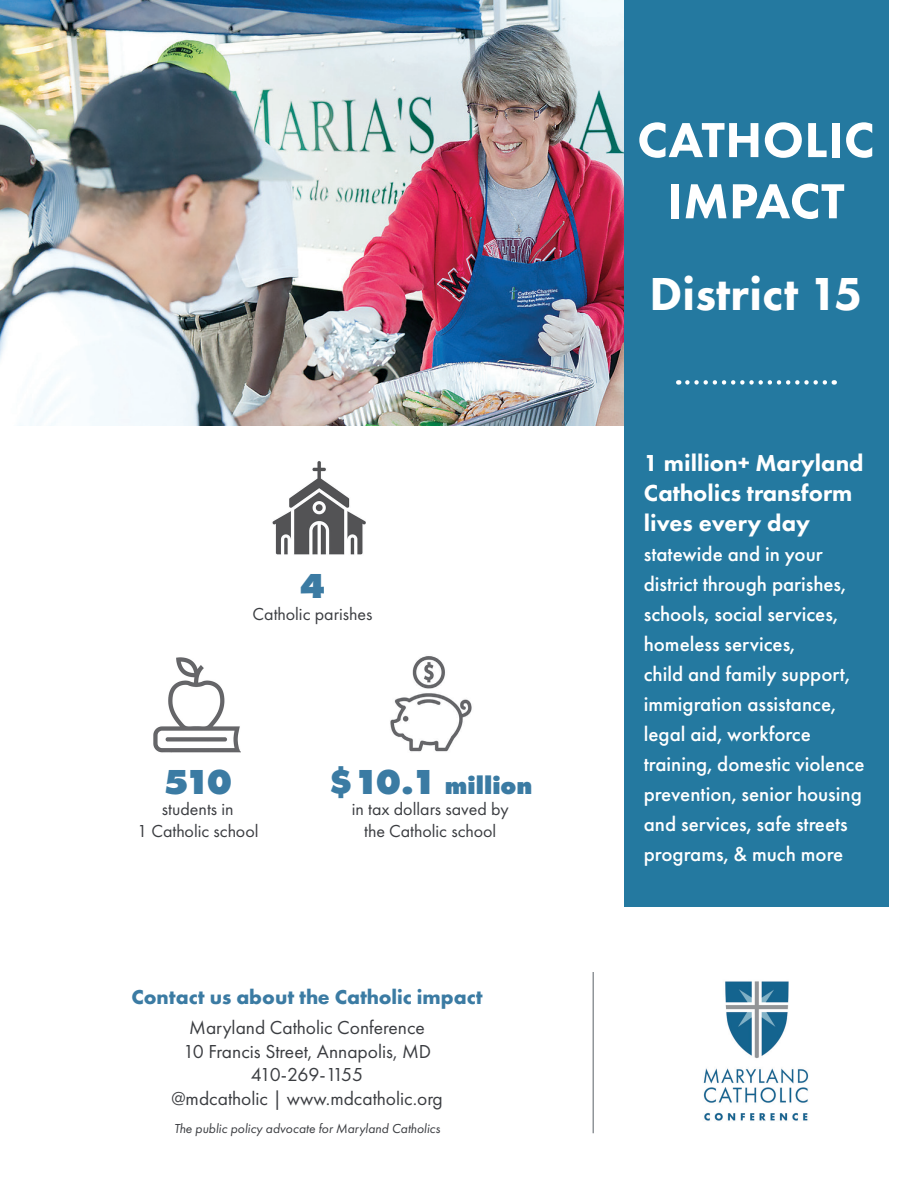
<style>
.page{position:relative;width:918px;height:1188px;background:#fff}
.page>*{position:absolute;margin:0;border:0;box-sizing:border-box;transform-origin:0 0}
.t1{font:800 51px/61.2px "Futura PT";letter-spacing:.01em;color:#fff;text-align:center}
.t2{font:800 48px "Futura PT";color:#fff}
.t3{font:800 36px "Futura PT";color:#3b7ba3}
.t4{font:800 25.5px "Futura PT";color:#3b7ba3}
.t5{font:800 24px/30px "Futura PT";color:#fff}
.t6{font:500 21px/30px "Futura PT";color:#fff}
.t7{font:700 21px "Futura PT";color:#3b7ba3}
.t8{font:19.5px/23.4px "Futura PT";color:#3b3d41;text-align:center}
.t9{font:18px/21.6px "Futura PT";color:#3b3d41;text-align:center}
.t10{font:italic 13.5px "Futura PT";color:#3b3d41}
.s1{font-size:36px}
</style>
<div class="page">
<img style="left:0;top:0;width:624px;height:425px">
<div style="left:624px;top:0;width:264px;height:907px;background:#2479a0"></div>
<svg style="left:687px;top:380px;width:148px;height:5px"></svg>
<img style="left:272px;top:461px;width:94px;height:94px">
<img style="left:153px;top:657px;width:88px;height:96px">
<img style="left:390px;top:656px;width:82px;height:96px">
<hr style="left:593px;top:972px;width:1px;height:161px;background:#909599">
<img style="left:703px;top:981px;width:106px;height:140px">
<h3 class="t3" style="left:300px;top:570px;width:27px">4</h3>
<p class="t9" style="left:253px;top:604px;width:121px">Catholic parishes</p>
<h3 class="t3" style="left:163px;top:766px;width:71px">510</h3>
<p class="t9" style="left:137px;top:800px;width:123px">students in<br>1 Catholic school</p>
<p class="t4" style="left:328px;top:774px;width:206px"><span class="s1">$10.1</span> million</p>
<p class="t9" style="left:352px;top:800px;width:159px">in tax dollars saved by the Catholic school</p>
<p class="t7" style="left:131px;top:989px;width:353px">Contact us about the Catholic impact</p>
<p class="t8" style="left:171px;top:1018px;width:273px">Maryland Catholic Conference<br>10 Francis Street, Annapolis, MD<br>410-269-1155<br>@mdcatholic | www.mdcatholic.org</p>
<p class="t10" style="left:174px;top:1123px;width:268px">The public policy advocate for Maryland Catholics</p>
<h1 class="t1" style="left:637px;top:114px;width:239px">CATHOLIC<br>IMPACT</h1>
<h2 class="t2" style="left:649px;top:274px;width:215px">District 15</h2>
<p class="t5" style="left:644px;top:450px;width:221px">1 million+ Maryland<br>Catholics transform lives every day</p>
<p class="t6" style="left:644px;top:540px;width:222px">statewide and in your district through parishes, schools, social services, homeless services,<br>child and family support, immigration assistance, legal aid, workforce training, domestic violence prevention, senior housing and services, safe streets programs, &amp; much more</p>
</div>
